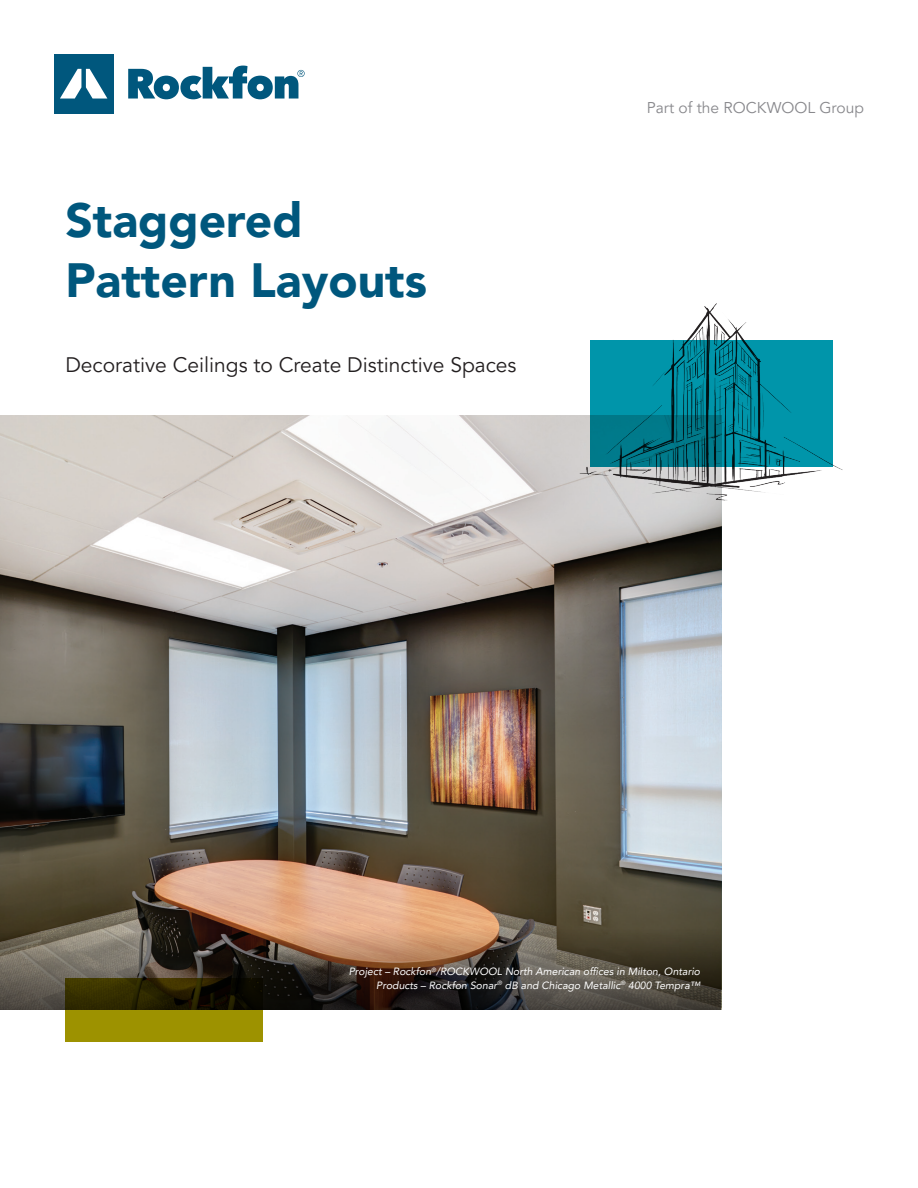
<style>
.page{position:relative;width:918px;height:1188px;background:#fff}
.page>*{position:absolute;margin:0;border:0;box-sizing:border-box;transform-origin:0 0}
.Cover_Headline{font:900 48px/60px "Avenir LT Pro";color:#00577d}
.Cover_Subtitle{font:21px "Avenir LT Pro";color:#231f20}
.t1{font:15.6px "Avenir LT Pro";color:#88888c}
.New_Brand_Notes{font:italic 10.5px "Avenir LT Pro";color:#fff}
</style>
<div class="page">
<div style="left:54px;top:54px;width:59px;height:59px;background:#00577d"></div>
<svg style="left:60px;top:69px;width:47px;height:30px"></svg>
<svg style="left:128px;top:66px;width:177px;height:33px"></svg>
<img style="left:0;top:416px;width:721px;height:512px">
<img style="left:545px;top:303px;width:298px;height:208px">
<div style="left:65px;top:978px;width:197px;height:64px;background:#9d9200"></div>
<svg style="left:0;top:928px;width:721px;height:82px;background:#524536"></svg>
<p class="Cover_Headline" style="left:65px;top:190px;width:363px">Staggered<br>Pattern Layouts</p>
<p class="Cover_Subtitle" style="left:65px;top:353px;width:453px">Decorative Ceilings to Create Distinctive Spaces</p>
<h3 class="t1" style="left:647px;top:99px;width:219px">Part of the ROCKWOOL Group</h3>
<p class="New_Brand_Notes" style="left:349px;top:965px;width:353px">Project – Rockfon<sup>®</sup>/ROCKWOOL North American offices in Milton, Ontario</p>
<p class="New_Brand_Notes" style="left:376px;top:978px;width:325px">Products – Rockfon Sonar<sup>®</sup> dB and Chicago Metallic<sup>®</sup> 4000 Tempra™</p>
</div>
